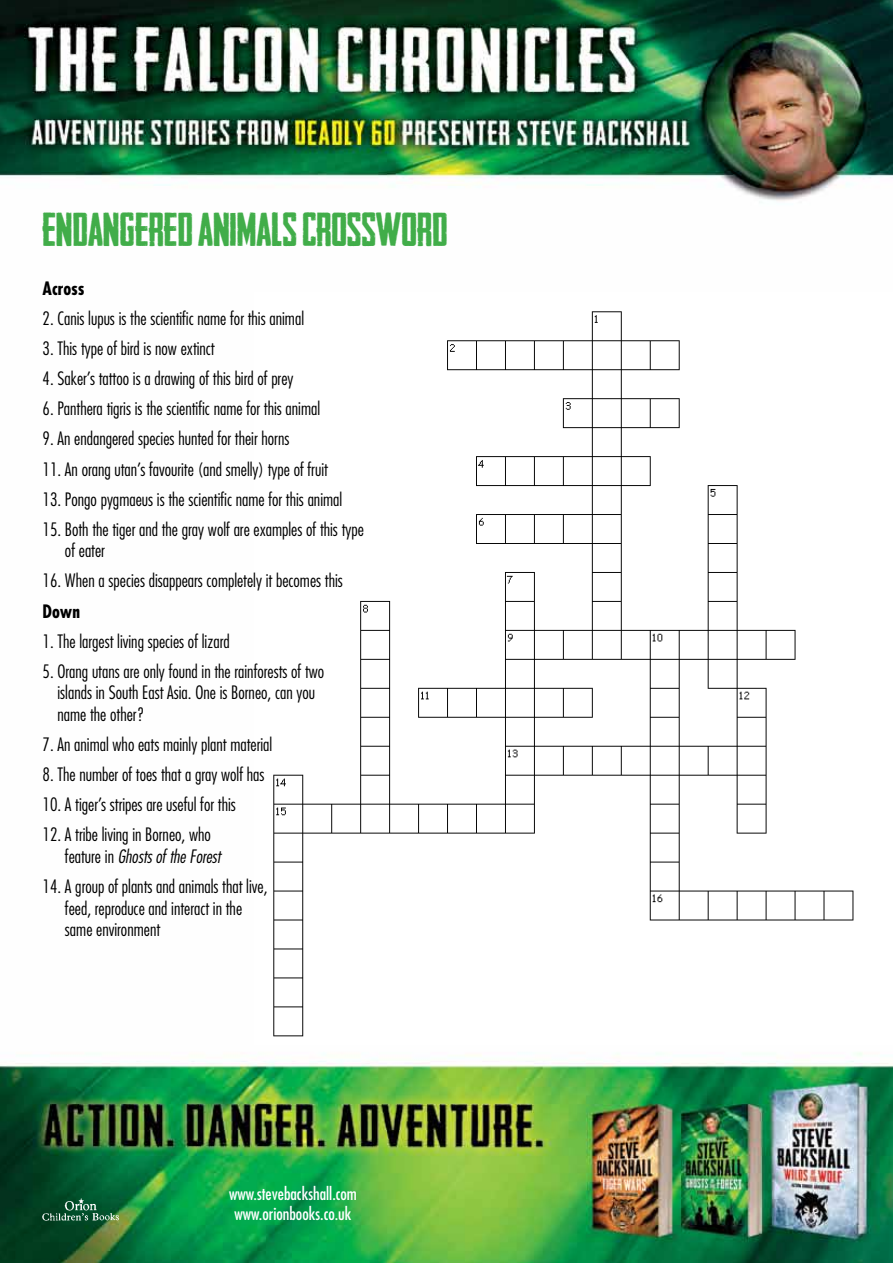
<style>
.page{position:relative;width:893px;height:1263px;background:#fff}
.page>*{position:absolute;margin:0;border:0;box-sizing:border-box;transform-origin:0 0}
.t1{font:45px "Headliner No.45";color:#41ad49}
.t2{font:300 condensed 18px/21.6px "Futura";color:#000}
.t3{font:700 condensed 18px "Futura";color:#000}
.t4{font:condensed 17.1px/20.4px "Futura";color:#fff;text-align:center}
.s1{font-style:italic}
</style>
<div class="page">
<img style="left:0;top:0;width:893px;height:1263px">
<img style="left:41px;top:1197px;width:79px;height:26px">
<img style="left:254px;top:292px;width:639px;height:752px">
<h1 class="t1" style="left:43px;top:203px;width:407px">ENDANGERED ANIMALS CROSSWORD</h1>
<p class="t3" style="left:43px;top:277px;width:44px">Across</p>
<p class="t2" style="left:43px;top:307px;width:263px">2. Canis lupus is the scientific name for this animal</p>
<p class="t2" style="left:43px;top:337px;width:174px">3. This type of bird is now extinct</p>
<p class="t2" style="left:43px;top:367px;width:252px">4. Saker’s tattoo is a drawing of this bird of prey</p>
<p class="t2" style="left:43px;top:398px;width:279px">6. Panthera tigris is the scientific name for this animal</p>
<p class="t2" style="left:43px;top:428px;width:248px">9. An endangered species hunted for their horns</p>
<p class="t2" style="left:43px;top:458px;width:287px">11. An orang utan’s favourite (and smelly) type of fruit</p>
<p class="t2" style="left:43px;top:488px;width:301px">13. Pongo pygmaeus is the scientific name for this animal</p>
<p class="t2" style="left:65px;top:518px;width:300px;text-indent:-22px">15. Both the tiger and the gray wolf are examples of this type of eater</p>
<p class="t2" style="left:43px;top:570px;width:302px">16. When a species disappears completely it becomes this</p>
<p class="t3" style="left:43px;top:599px;width:39px">Down</p>
<p class="t2" style="left:43px;top:630px;width:189px">1. The largest living species of lizard</p>
<p class="t2" style="left:57px;top:660px;width:268px;text-indent:-15px">5. Orang utans are only found in the rainforests of two islands in South East Asia. One is Borneo, can you name the other?</p>
<p class="t2" style="left:43px;top:733px;width:231px">7. An animal who eats mainly plant material</p>
<p class="t2" style="left:43px;top:763px;width:223px">8. The number of toes that a gray wolf has</p>
<p class="t2" style="left:43px;top:793px;width:195px">10. A tiger’s stripes are useful for this</p>
<p class="t2" style="left:65px;top:824px;width:157px;text-indent:-22px">12. A tribe living in Borneo, who feature in <span class="s1">Ghosts of the Forest</span></p>
<p class="t2" style="left:65px;top:875px;width:204px;text-indent:-22px">14. A group of plants and animals that live, feed, reproduce and interact in the same environment</p>
<p class="t4" style="left:229px;top:1183px;width:129px">www.stevebackshall.com www.orionbooks.co.uk</p>
</div>
